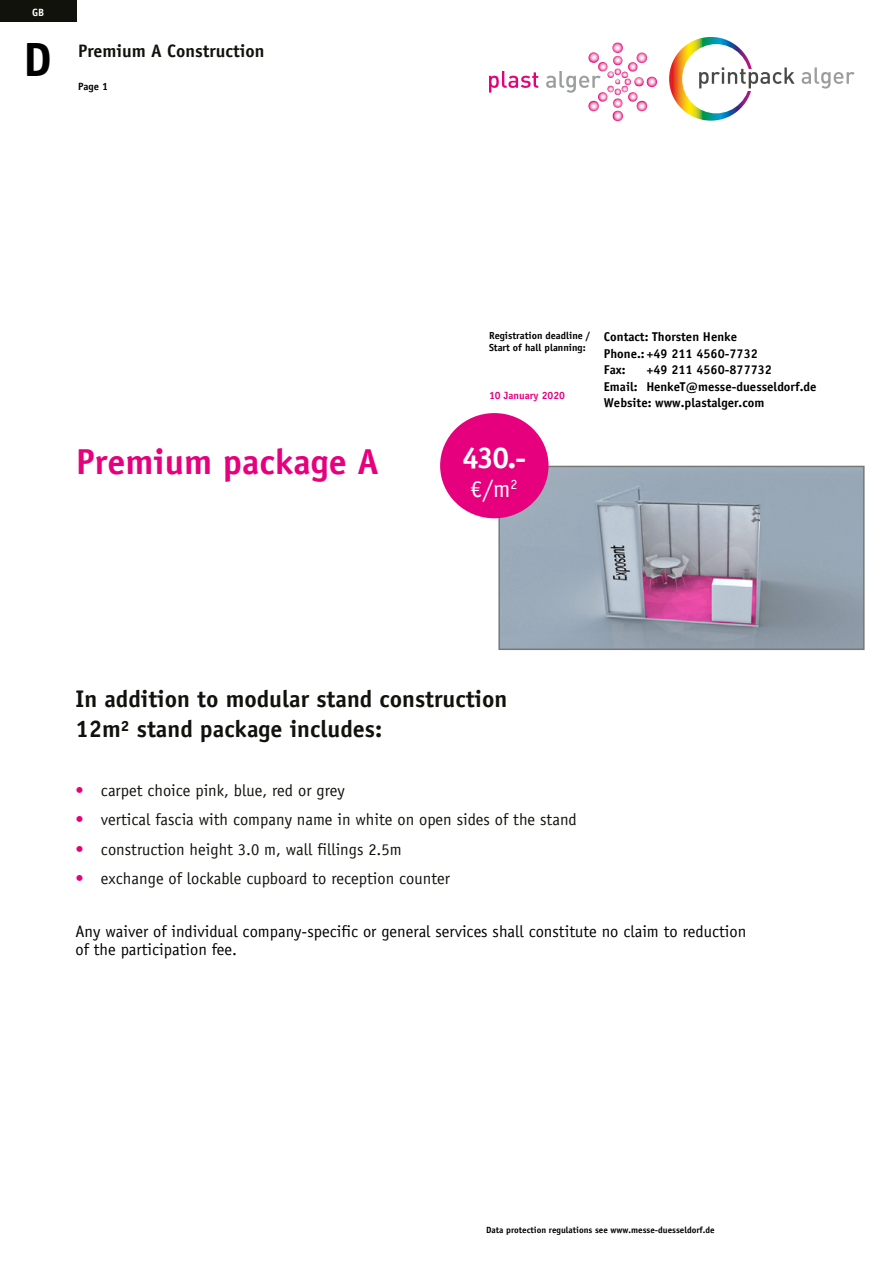
<style>
.page{position:relative;width:893px;height:1263px;background:#fff}
.page>*{position:absolute;margin:0;border:0;box-sizing:border-box;transform-origin:0 0}
.t1{font:700 48px "Officina Sans";color:#000}
.t2{font:700 36px "Officina Sans";color:#e6007e}
.t3{font:700 30px "Officina Sans";color:#fff}
.t4{font:700 24px/29.5px "Officina Sans";color:#12120c}
.t5{font:24px "Officina Sans";color:#fff}
.t6{font:700 18px "Officina Sans";color:#12120c}
.t7{font:16.5px "Officina Sans";color:#12120c}
.t8{font:16.5px/18px "Officina Sans";color:#000}
.t9{font:700 12.75px/16.5px "Officina Sans";color:#000}
.t10{font:700 10.5px "Officina Sans";color:#e6007e}
.t11{font:700 10.5px "Officina Sans";color:#000}
.t12{font:700 10.5px "Officina Sans";color:#fff}
.t13{font:700 10.2px/11.7px "Officina Sans";color:#000}
.t14{font:700 9px "Officina Sans";color:#000}
.s1{color:#e6007e}
</style>
<div class="page">
<svg style="left:489px;top:71px;width:49px;height:22px"></svg>
<svg style="left:546px;top:43px;width:111px;height:78px"></svg>
<svg style="left:669px;top:37px;width:84px;height:84px;background:#a48e4f"></svg>
<div style="left:709px;top:69px;width:73px;height:22px;background:#fff"></div>
<div style="left:682px;top:44px;width:68px;height:69px;background:#fff;border-radius:50%"></div>
<svg style="left:699px;top:67px;width:96px;height:21px"></svg>
<svg style="left:802px;top:67px;width:53px;height:22px"></svg>
<div style="left:0;top:0;width:77px;height:21px;background:#12120c"></div>
<img style="left:501px;top:469px;width:361px;height:178px">
<div style="left:498px;top:466px;width:367px;height:184px;border:2px solid #767978"></div>
<div style="left:440px;top:413px;width:109px;height:105px;background:#e6007e;border-radius:50%"></div>
<p class="t12" style="left:32px;top:6px;width:14px">GB</p>
<h1 class="t1" style="left:23px;top:30px;width:30px">D</h1>
<p class="t6" style="left:78px;top:40px;width:188px">Premium A Construction</p>
<p class="t11" style="left:78px;top:80px;width:31px">Page 1</p>
<h2 class="t2" style="left:76px;top:439px;width:304px">Premium package A</h2>
<p class="t13" style="left:489px;top:330px;width:103px">Registration deadline /<br>Start of hall planning:</p>
<p class="t10" style="left:489px;top:388px;width:78px">10 January 2020</p>
<p class="t9" style="left:604px;top:328px;width:156px">Contact: Thorsten Henke<br>Phone.:+49 211 4560-7732<br>Fax:</p>
<p class="t9" style="left:604px;top:361px;width:214px;text-indent:43px">+49 211 4560-877732<br>Email: HenkeT@messe-duesseldorf.de<br>Website: www.plastalger.com</p>
<h3 class="t3" style="left:462px;top:439px;width:66px">430.-</h3>
<h3 class="t5" style="left:471px;top:475px;width:48px">€/m<sup>2</sup></h3>
<h3 class="t4" style="left:75px;top:684px;width:433px">In addition to modular stand construction<br>12m² stand package includes:</h3>
<p class="t7" style="left:75px;top:781px;width:271px"><span class="s1">•</span> carpet choice pink, blue, red or grey</p>
<p class="t7" style="left:75px;top:810px;width:503px"><span class="s1">•</span> vertical fascia with company name in white on open sides of the stand</p>
<p class="t7" style="left:75px;top:840px;width:328px"><span class="s1">•</span> construction height 3.0 m, wall fillings 2.5m</p>
<p class="t7" style="left:75px;top:869px;width:376px"><span class="s1">•</span> exchange of lockable cupboard to reception counter</p>
<p class="t8" style="left:75px;top:923px;width:672px">Any waiver of individual company-specific or general services shall constitute no claim to reduction of the participation fee.</p>
<p class="t14" style="left:486px;top:1224px;width:230px">Data protection regulations see www.messe-duesseldorf.de</p>
</div>
